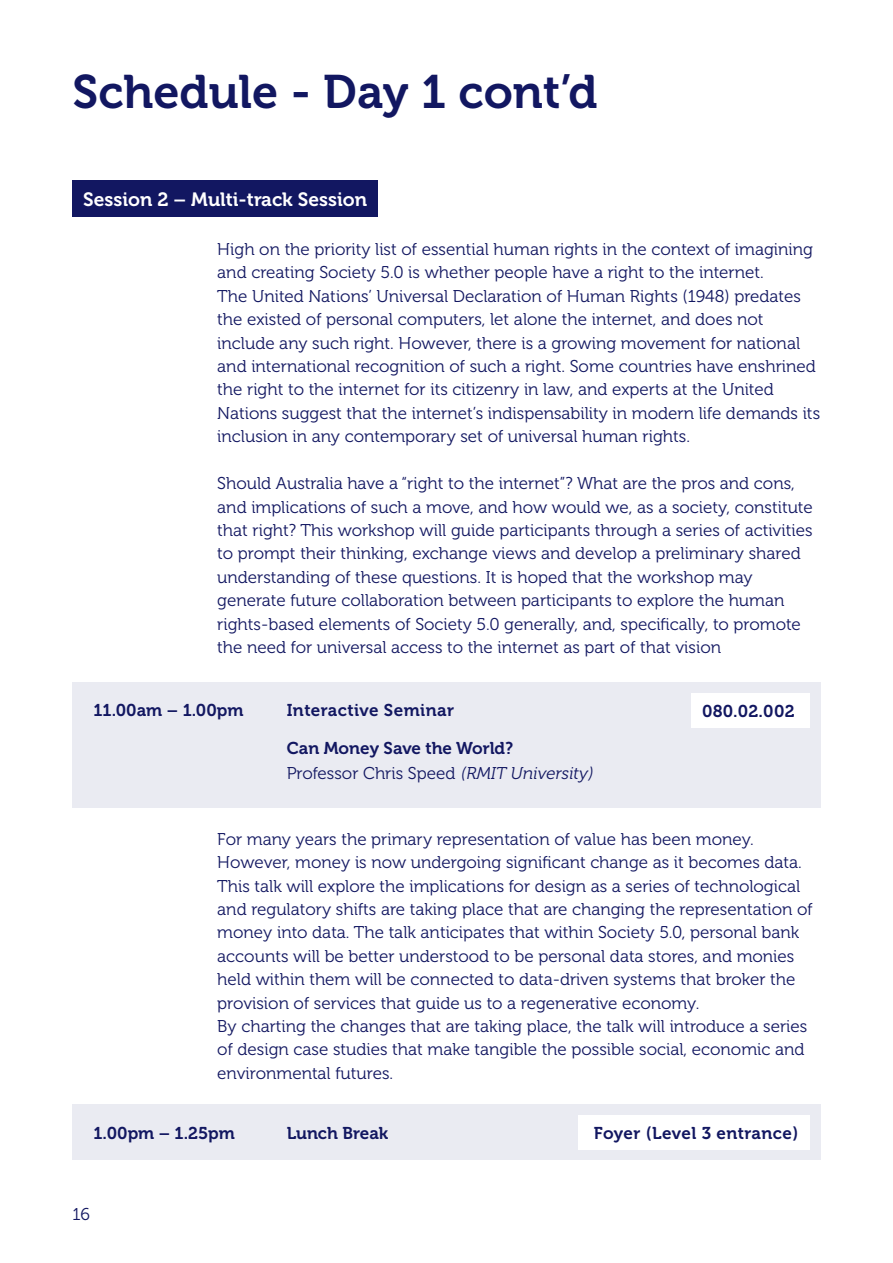
<style>
.page{position:relative;width:893px;height:1263px;background:#fff}
.page>*{position:absolute;margin:0;border:0;box-sizing:border-box;transform-origin:0 0}
.t1{font:46.8px "Museo 700";color:#121761}
.t2{font:19.2px "Museo 700";color:#fff}
.t3{font:17.1px/23.4px "Museo 300";color:#121761}
.t4{font:17.1px "Museo 700";color:#121761}
.t5{font:17.1px "Museo 700";letter-spacing:.025em;color:#121761}
.s1{font-style:italic}
</style>
<div class="page">
<div style="left:72px;top:181px;width:306px;height:36px;background:#121761"></div>
<div style="left:72px;top:1105px;width:749px;height:55px;background:#eaebf2"></div>
<div style="left:578px;top:1115px;width:231px;height:34px;background:#fff"></div>
<div style="left:72px;top:682px;width:749px;height:126px;background:#eaebf2"></div>
<div style="left:691px;top:693px;width:118px;height:35px;background:#fff"></div>
<h1 class="t1" style="left:72px;top:65px;width:527px">Schedule - Day 1 cont’d</h1>
<p class="t2" style="left:83px;top:189px;width:285px">Session 2 – Multi-track Session</p>
<p class="t3" style="left:217px;top:238px;width:604px">High on the priority list of essential human rights in the context of imagining and creating Society 5.0 is whether people have a right to the internet.<br>The United Nations’ Universal Declaration of Human Rights (1948) predates the existed of personal computers, let alone the internet, and does not include any such right. However, there is a growing movement for national and international recognition of such a right. Some countries have enshrined the right to the internet for its citizenry in law, and experts at the United Nations suggest that the internet’s indispensability in modern life demands its inclusion in any contemporary set of universal human rights.</p>
<p class="t3" style="left:217px;top:472px;width:597px">Should Australia have a “right to the internet”? What are the pros and cons, and implications of such a move, and how would we, as a society, constitute that right? This workshop will guide participants through a series of activities to prompt their thinking, exchange views and develop a preliminary shared understanding of these questions. It is hoped that the workshop may generate future collaboration between participants to explore the human rights-based elements of Society 5.0 generally, and, specifically, to promote the need for universal access to the internet as part of that vision</p>
<p class="t4" style="left:94px;top:701px;width:151px">11.00am – 1.00pm</p>
<p class="t5" style="left:287px;top:701px;width:169px">Interactive Seminar</p>
<p class="t4" style="left:287px;top:738px;width:228px">Can Money Save the World?</p>
<p class="t3" style="left:287px;top:762px;width:311px">Professor Chris Speed <span class="s1">(RMIT University)</span></p>
<p class="t4" style="left:702px;top:701px;width:94px">080.02.002</p>
<p class="t3" style="left:217px;top:827px;width:597px">For many years the primary representation of value has been money.<br>However, money is now undergoing significant change as it becomes data.<br>This talk will explore the implications for design as a series of technological and regulatory shifts are taking place that are changing the representation of money into data. The talk anticipates that within Society 5.0, personal bank accounts will be better understood to be personal data stores, and monies held within them will be connected to data-driven systems that broker the provision of services that guide us to a regenerative economy.<br>By charting the changes that are taking place, the talk will introduce a series of design case studies that make tangible the possible social, economic and environmental futures.</p>
<p class="t4" style="left:94px;top:1123px;width:143px">1.00pm – 1.25pm</p>
<p class="t4" style="left:287px;top:1123px;width:103px">Lunch Break</p>
<p class="t5" style="left:594px;top:1123px;width:206px">Foyer (Level 3 entrance)</p>
<p class="t3" style="left:72px;top:1203px;width:19px">16</p>
</div>
